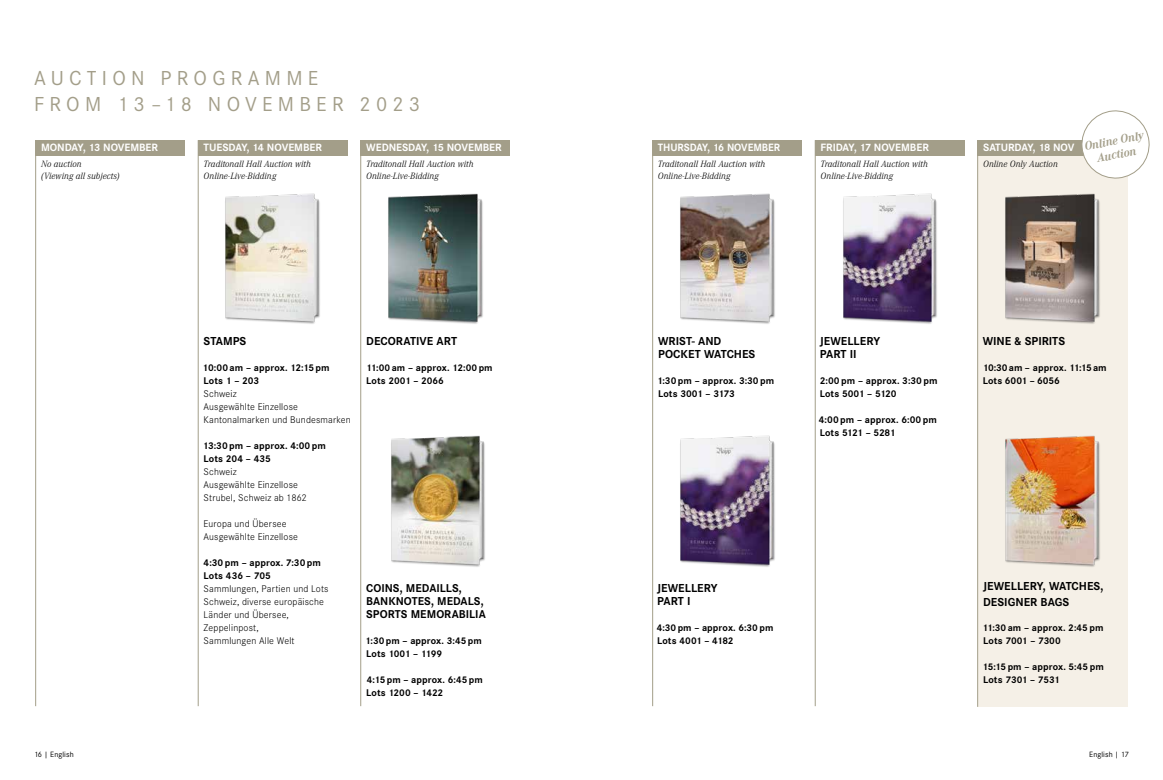
<style>
.page{position:relative;width:1163px;height:780px;background:#fff}
.page>*{position:absolute;margin:0;border:0;box-sizing:border-box;transform-origin:0 0}
.t1{font:21px/26px "Corporate S Pro";letter-spacing:.25em;color:#a39e89}
.t2{font:italic 700 12.3px/14px "Corporate A Pro";color:#a39e89;text-align:center;scale:.96 1}
.t3{font:700 12px/13px "Corporate S Pro";color:#000}
.t4{font:700 11.8px/13px "Corporate S Pro";letter-spacing:.005em;color:#000}
.t5{font:700 11px "Corporate S Pro";letter-spacing:-.005em;color:#fff}
.t6{font:300 10.1px/13px "Corporate S Pro";letter-spacing:.015em;color:#000}
.t7{font:700 10.1px/13px "Corporate S";letter-spacing:.005em;color:#000}
.t8{font:700 10px/13px "Corporate S Pro";letter-spacing:-.005em;color:#000}
.t9{font:italic 300 9.5px/12px "Corporate A Pro";letter-spacing:.005em;color:#000}
.t10{font:8px "Corporate S Pro";letter-spacing:.01em;color:#000}
.s1{font-family:"Corporate S";font-size:10.1px}
</style>
<div class="page">
<div style="left:360px;top:140px;width:150px;height:15px;background:#a39e89"></div>
<div style="left:198px;top:140px;width:149px;height:15px;background:#a39e89"></div>
<div style="left:35px;top:140px;width:150px;height:15px;background:#a39e89"></div>
<hr style="left:360px;top:140px;width:1px;height:566px;background:#a39e89">
<hr style="left:198px;top:140px;width:1px;height:566px;background:#a39e89">
<hr style="left:35px;top:140px;width:1px;height:566px;background:#a39e89">
<div style="left:977px;top:150px;width:149px;height:556px;background:#f5f0e7"></div>
<div style="left:814px;top:140px;width:150px;height:15px;background:#a39e89"></div>
<div style="left:977px;top:140px;width:149px;height:15px;background:#a39e89"></div>
<div style="left:652px;top:140px;width:150px;height:15px;background:#a39e89"></div>
<hr style="left:814px;top:140px;width:1px;height:566px;background:#a39e89">
<hr style="left:977px;top:140px;width:1px;height:566px;background:#a39e89">
<hr style="left:652px;top:140px;width:1px;height:566px;background:#a39e89">
<svg style="left:1080px;top:110px;width:70px;height:69px"></svg>
<img style="left:680px;top:435px;width:95px;height:132px">
<img style="left:1005px;top:435px;width:95px;height:132px">
<img style="left:388px;top:193px;width:95px;height:131px">
<img style="left:391px;top:435px;width:94px;height:132px">
<img style="left:680px;top:193px;width:95px;height:131px">
<img style="left:1005px;top:193px;width:95px;height:131px">
<img style="left:843px;top:193px;width:94px;height:131px">
<img style="left:225px;top:193px;width:95px;height:131px">
<h1 class="t1" style="left:34px;top:64px;width:387px">AUCTION PROGRAMME<br>FROM 13–18 NOVEMBER 2023</h1>
<p class="t5" style="left:41px;top:139px;width:118px">MONDAY, 13 NOVEMBER</p>
<p class="t9" style="left:41px;top:158px;width:80px">No auction<br>(Viewing all subjects)</p>
<p class="t5" style="left:203px;top:139px;width:120px">TUESDAY, 14 NOVEMBER</p>
<p class="t9" style="left:203px;top:158px;width:109px">Traditonall Hall Auction with<br>Online-Live-Bidding</p>
<p class="t5" style="left:366px;top:139px;width:137px">WEDNESDAY, 15 NOVEMBER</p>
<p class="t9" style="left:366px;top:158px;width:109px">Traditonall Hall Auction with<br>Online-Live-Bidding</p>
<p class="t3" style="left:203px;top:334px;width:44px">STAMPS</p>
<p class="t7" style="left:202px;top:361px;width:129px">10:00 am – approx. 12:15 pm<br>Lots 1 – 203</p>
<p class="t6" style="left:203px;top:387px;width:149px">Schweiz<br>Ausgewählte Einzellose<br>Kantonalmarken und Bundesmarken</p>
<p class="t7" style="left:203px;top:439px;width:125px">13:30 pm – approx. 4:00 pm<br>Lots 204 – 435</p>
<p class="t6" style="left:203px;top:465px;width:105px">Schweiz<br>Ausgewählte Einzellose<br>Strubel, Schweiz ab 1862</p>
<p class="t6" style="left:203px;top:517px;width:96px">Europa und Übersee<br>Ausgewählte Einzellose</p>
<p class="t7" style="left:203px;top:556px;width:119px">4:30 pm – approx. 7:30 pm<br>Lots 436 – 705</p>
<p class="t6" style="left:203px;top:582px;width:126px">Sammlungen, Partien und Lots<br>Schweiz, diverse europäische<br>Länder und Übersee,<br>Zeppelinpost,<br>Sammlungen Alle Welt</p>
<p class="t3" style="left:366px;top:334px;width:92px">DECORATIVE ART</p>
<p class="t8" style="left:366px;top:360px;width:128px">11:00 am <span class="s1">– approx.</span> 12:00 pm<br><span class="s1">Lots</span> 2001 – 2066</p>
<p class="t4" style="left:366px;top:581px;width:121px">COINS, MEDAILLS,<br>BANKNOTES, MEDALS,<br>SPORTS MEMORABILIA</p>
<p class="t8" style="left:365px;top:633px;width:118px">1:30 pm <span class="s1">– approx.</span> 3:45 pm<br><span class="s1">Lots</span> 1001 – 1199</p>
<p class="t8" style="left:366px;top:672px;width:118px">4:15 pm <span class="s1">– approx.</span> 6:45 pm<br><span class="s1">Lots</span> 1200 – 1422</p>
<p class="t5" style="left:657px;top:139px;width:124px">THURSDAY, 16 NOVEMBER</p>
<p class="t9" style="left:657px;top:158px;width:109px">Traditonall Hall Auction with<br>Online-Live-Bidding</p>
<p class="t5" style="left:820px;top:139px;width:110px">FRIDAY, 17 NOVEMBER</p>
<p class="t9" style="left:820px;top:158px;width:109px">Traditonall Hall Auction with<br>Online-Live-Bidding</p>
<p class="t5" style="left:983px;top:139px;width:93px">SATURDAY, 18 NOV</p>
<p class="t9" style="left:983px;top:158px;width:76px">Online Only Auction</p>
<p class="t2" style="left:1082px;top:139px;width:64px;rotate:-11deg">Online Only<br>Auction</p>
<p class="t3" style="left:658px;top:334px;width:99px">WRIST- AND<br>POCKET WATCHES</p>
<p class="t7" style="left:657px;top:374px;width:119px">1:30 pm – approx. 3:30 pm<br>Lots 3001 – 3173</p>
<p class="t3" style="left:819px;top:334px;width:62px">JEWELLERY<br>PART II</p>
<p class="t7" style="left:819px;top:374px;width:119px">2:00 pm – approx. 3:30 pm<br>Lots 5001 – 5120</p>
<p class="t7" style="left:818px;top:413px;width:120px">4:00 pm – approx. 6:00 pm<br>Lots 5121 – 5281</p>
<p class="t3" style="left:982px;top:334px;width:84px">WINE &amp; SPIRITS</p>
<p class="t7" style="left:982px;top:361px;width:125px">10:30 am – approx. 11:15 am<br>Lots 6001 – 6056</p>
<p class="t3" style="left:657px;top:581px;width:62px">JEWELLERY<br>PART I</p>
<p class="t8" style="left:656px;top:620px;width:118px">4:30 pm – <span class="s1">approx.</span> 6:30 pm<br><span class="s1">Lots</span> 4001 – 4182</p>
<p class="t3" style="left:982px;top:577px;width:122px;line-height:16.2px">JEWELLERY, WATCHES,<br>DESIGNER BAGS</p>
<p class="t8" style="left:982px;top:620px;width:122px">11:30 am <span class="s1">– approx.</span> 2:45 <span class="s1">pm<br>Lots</span> 7001 – 7300</p>
<p class="t8" style="left:982px;top:659px;width:123px">15:15 pm <span class="s1">– approx.</span> 5:45 <span class="s1">pm<br>Lots</span> 7301 – 7531</p>
<p class="t10" style="left:34px;top:748px;width:41px">16 | English</p>
<p class="t10" style="left:1089px;top:748px;width:41px">English | 17</p>
</div>
